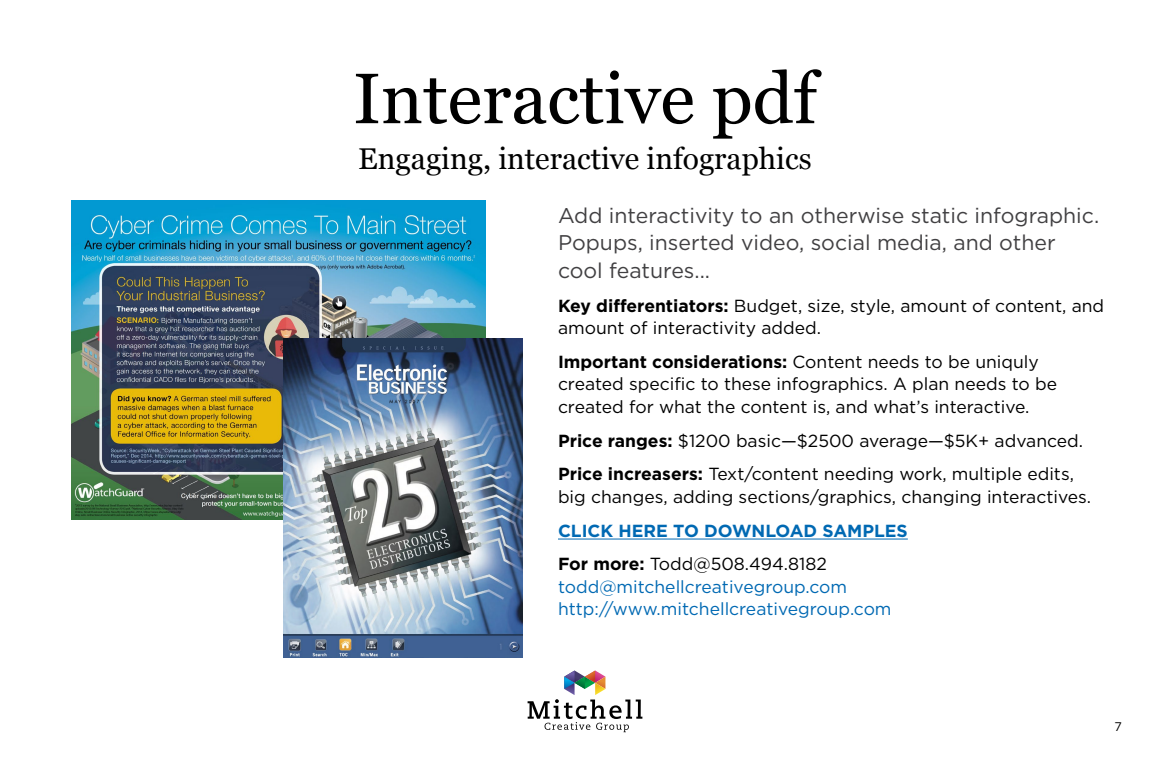
<style>
.page{position:relative;width:1170px;height:765px;background:#fff}
.page>*{position:absolute;margin:0;border:0;box-sizing:border-box;transform-origin:0 0}
.t1{font:71.25px "Georgia";color:#000}
.t2{font:30px "Georgia";color:#000}
.t3{font:21.25px/27.5px "Gotham";color:#414042}
.t4{font:17.5px/22.5px "Gotham";color:#000}
.t5{font:17.5px/22.5px "Gotham";color:#0069b3}
.t6{font:700 17.5px "Gotham";color:#0069b3}
.t7{font:12.5px "Gotham";color:#000}
.s1{font-weight:700}
.s2{font-weight:700;color:#000}
.s3{color:#000}
</style>
<div class="page">
<svg style="left:528px;top:671px;width:114px;height:61px"></svg>
<hr style="left:558px;top:539px;width:350px;height:1px;background:#0069b3">
<img style="left:71px;top:200px;width:414px;height:320px">
<img style="left:284px;top:338px;width:238px;height:320px">
<p class="t1" style="left:353px;top:47px;width:465px">Interactive pdf</p>
<p class="t2" style="left:358px;top:137px;width:455px">Engaging, interactive infographics</p>
<p class="t3" style="left:558px;top:201px;width:543px">Add interactivity to an otherwise static infographic.<br>Popups, inserted video, social media, and other cool features...</p>
<p class="t4" style="left:558px;top:294px;width:548px"><span class="s1">Key differentiators:</span> Budget, size, style, amount of content, and amount of interactivity added.</p>
<p class="t4" style="left:558px;top:350px;width:501px"><span class="s1">Important considerations:</span> Content needs to be uniquly created specific to these infographics. A plan needs to be created for what the content is, and what’s interactive.</p>
<p class="t4" style="left:558px;top:429px;width:527px"><span class="s1">Price ranges:</span> $1200 basic—$2500 average—$5K+ advanced.</p>
<p class="t4" style="left:558px;top:463px;width:535px"><span class="s1">Price increasers:</span> Text/content needing work, multiple edits, big changes, adding sections/graphics, changing interactives.</p>
<p class="t6" style="left:558px;top:520px;width:351px">CLICK HERE TO DOWNLOAD SAMPLES</p>
<p class="t5" style="left:558px;top:553px;width:335px"><span class="s2">For more:</span> <span class="s3">Todd@508.494.8182 </span>todd@mitchellcreativegroup.com http://www.mitchellcreativegroup.com</p>
<p class="t7" style="left:1114px;top:720px;width:9px">7</p>
</div>
